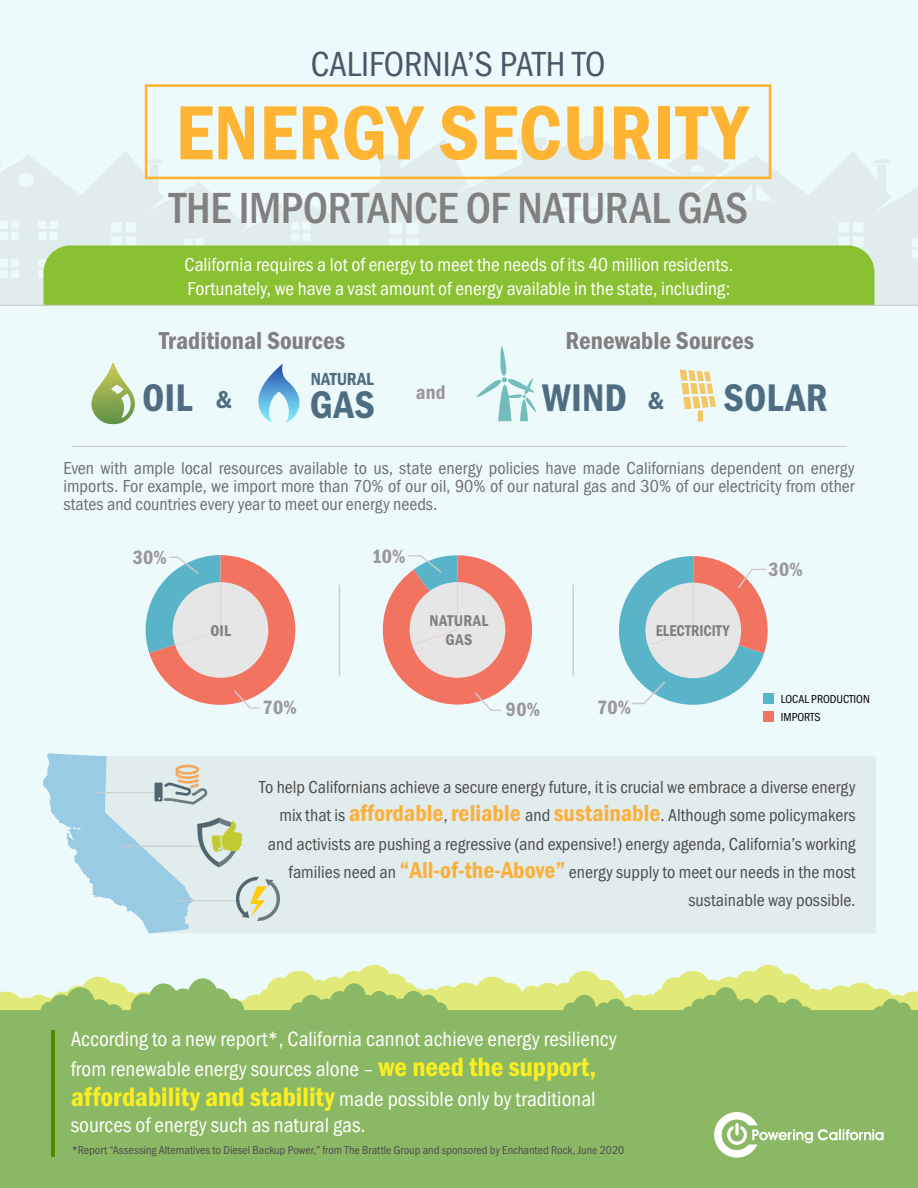
<style>
.page{position:relative;width:918px;height:1188px;background:#edfafc}
.page>*{position:absolute;margin:0;border:0;box-sizing:border-box;transform-origin:0 0}
.t1{font:79.35px "Franklin Gothic URW Con Dem";letter-spacing:.01em;color:#ffb533}
.t2{font:500 45.15px "Franklin Gothic URW Cond";letter-spacing:-.01em;color:#808080}
.t3{font:39.9px "Franklin Gothic URW Con Dem";color:#4f6d82}
.t4{font:36.15px "Franklin Gothic URW Cond";color:#485869}
.t5{font:25.35px "Franklin Gothic URW Con Dem";color:#808080}
.t6{font:21.45px/30px "Franklin Gothic URW Cond";color:#fff}
.t7{font:20.55px "Franklin Gothic URW Con Dem";color:#999}
.t8{font:19.95px "Franklin Gothic URW Con Dem";letter-spacing:.01em;color:#999}
.t9{font:19.5px/23.4px "Franklin Gothic URW Cond";color:#fff}
.t10{font:18.15px "Franklin Gothic URW Con Dem";letter-spacing:-.015em;color:#4f6d82}
.t11{font:18px/28.2px "Franklin Gothic URW Cond";color:#4d4d4d;text-align:right}
.t12{font:18px/18px "Franklin Gothic URW Cond";color:#6e6f71;text-align:justify}
.t13{font:16.2px/18.9px "Franklin Gothic URW Con Dem";letter-spacing:.01em;color:#808080;text-align:center}
.t14{font:16.2px "Franklin Gothic URW Con Dem";letter-spacing:.01em;color:#808080;scale:.94 1}
.t15{font:12px "Franklin Gothic URW Cond";color:#4d4d4d}
.t16{font:12px/17.9px "Franklin Gothic URW Cond";color:#000}
.s1{font-size:25.35px}
.s2{font-family:"Franklin Gothic URW Con Dem";font-size:24px;color:#fbb03b}
.s3{font-family:"Franklin Gothic URW Con Dem";font-size:27.6px;color:#fcee21}
</style>
<div class="page">
<svg style="left:0;top:976px;width:131px;height:34px"></svg>
<svg style="left:41px;top:987px;width:83px;height:23px"></svg>
<svg style="left:131px;top:965px;width:787px;height:45px"></svg>
<div style="left:0;top:1010px;width:918px;height:178px;background:#8bb864"></div>
<svg style="left:0;top:135px;width:918px;height:170px;fill:#e1eced"></svg>
<svg style="left:149px;top:157px;width:14px;height:6px"></svg>
<svg style="left:873px;top:157px;width:18px;height:6px"></svg>
<hr style="left:71px;top:446px;width:776px;height:1px;background:#ccc">
<div style="left:280px;top:756px;width:596px;height:177px;background:#e1eced"></div>
<svg style="left:43px;top:753px;width:237px;height:180px"></svg>
<hr style="left:339px;top:585px;width:1px;height:91px;background:#ccc">
<hr style="left:572px;top:585px;width:2px;height:91px;background:#ccc">
<svg style="left:145px;top:555px;width:150px;height:154px"></svg>
<svg style="left:619px;top:556px;width:149px;height:149px"></svg>
<svg style="left:383px;top:555px;width:149px;height:156px"></svg>
<svg style="left:714px;top:1112px;width:170px;height:46px"></svg>
<svg style="left:91px;top:363px;width:44px;height:62px"></svg>
<svg style="left:477px;top:347px;width:60px;height:74px"></svg>
<div style="left:698px;top:410px;width:5px;height:12px;background:#f3c766"></div>
<svg style="left:680px;top:370px;width:36px;height:39px"></svg>
<div style="left:44px;top:245px;width:830px;height:60px;background:#8ac133"></div>
<div style="left:145px;top:84px;width:626px;height:95px;border:3px solid #ffb533"></div>
<hr style="left:0;top:305px;width:918px;height:1px;background:#ccc">
<div style="left:763px;top:693px;width:10px;height:11px;background:#59b4c9"></div>
<div style="left:763px;top:711px;width:10px;height:11px;background:#f27360"></div>
<hr style="left:51px;top:1030px;width:4px;height:127px;background:#4b8c00">
<svg style="left:258px;top:364px;width:42px;height:59px"></svg>
<h3 class="t4" style="left:311px;top:38px;width:296px">CALIFORNIA’S PATH TO</h3>
<h1 class="t1" style="left:175px;top:80px;width:574px">ENERGY SECURITY</h1>
<h2 class="t2" style="left:169px;top:175px;width:581px">THE IMPORTANCE OF NATURAL GAS</h2>
<p class="t9" style="left:185px;top:252px;width:550px">California requires a lot of energy to meet the needs of its 40 million residents.<br>Fortunately, we have a vast amount of energy available in the state, including:</p>
<h3 class="t5" style="left:159px;top:323px;width:188px">Traditional Sources</h3>
<h3 class="t3" style="left:142px;top:371px;width:91px">OIL <span class="s1">&amp;</span></h3>
<p class="t10" style="left:311px;top:367px;width:64px">NATURAL</p>
<h3 class="t3" style="left:310px;top:378px;width:67px">GAS</h3>
<p class="t7" style="left:416px;top:378px;width:31px">and</p>
<h3 class="t5" style="left:566px;top:323px;width:190px">Renewable Sources</h3>
<h3 class="t3" style="left:542px;top:371px;width:123px">WIND <span class="s1">&amp;</span></h3>
<h3 class="t3" style="left:724px;top:371px;width:105px">SOLAR</h3>
<p class="t12" style="left:63px;top:458px;width:793px">Even with ample local resources available to us, state energy policies have made Californians dependent on energy imports. For example, we import more than 70% of our oil, 90% of our natural gas and 30% of our electricity from other states and countries every year to meet our energy needs.</p>
<p class="t8" style="left:133px;top:544px;width:36px">30%</p>
<p class="t13" style="left:210px;top:620px;width:22px">OIL</p>
<p class="t8" style="left:263px;top:694px;width:36px">70%</p>
<p class="t8" style="left:372px;top:543px;width:35px">10%</p>
<p class="t13" style="left:430px;top:611px;width:60px">NATURAL<br>GAS</p>
<p class="t8" style="left:506px;top:696px;width:36px">90%</p>
<p class="t8" style="left:597px;top:694px;width:36px">70%</p>
<p class="t14" style="left:656px;top:619px;width:80px">ELECTRICITY</p>
<p class="t8" style="left:769px;top:556px;width:36px">30%</p>
<p class="t16" style="left:781px;top:689px;width:90px">LOCAL PRODUCTION<br>IMPORTS</p>
<p class="t11" style="left:259px;top:772px;width:598px">To help Californians achieve a secure energy future, it is crucial we embrace a diverse energy mix that is <span class="s2">affordable</span>, <span class="s2">reliable</span> and <span class="s2">sustainable</span>. Although some policymakers and activists are pushing a regressive (and expensive!) energy agenda, California’s working families need an <span class="s2">“All-of-the-Above”</span> energy supply to meet our needs in the most sustainable way possible.</p>
<p class="t6" style="left:71px;top:1022px;width:547px">According to a new report*, California cannot achieve energy resiliency from renewable energy sources alone – <span class="s3">we need the support, affordability and stability</span> made possible only by traditional</p>
<p class="t6" style="left:71px;top:1108px;width:296px">sources of energy such as natural gas.</p>
<p class="t15" style="left:72px;top:1141px;width:554px">*Report “Assessing Alternatives to Diesel Backup Power,” from The Brattle Group and sponsored by Enchanted Rock, June 2020</p>
</div>
